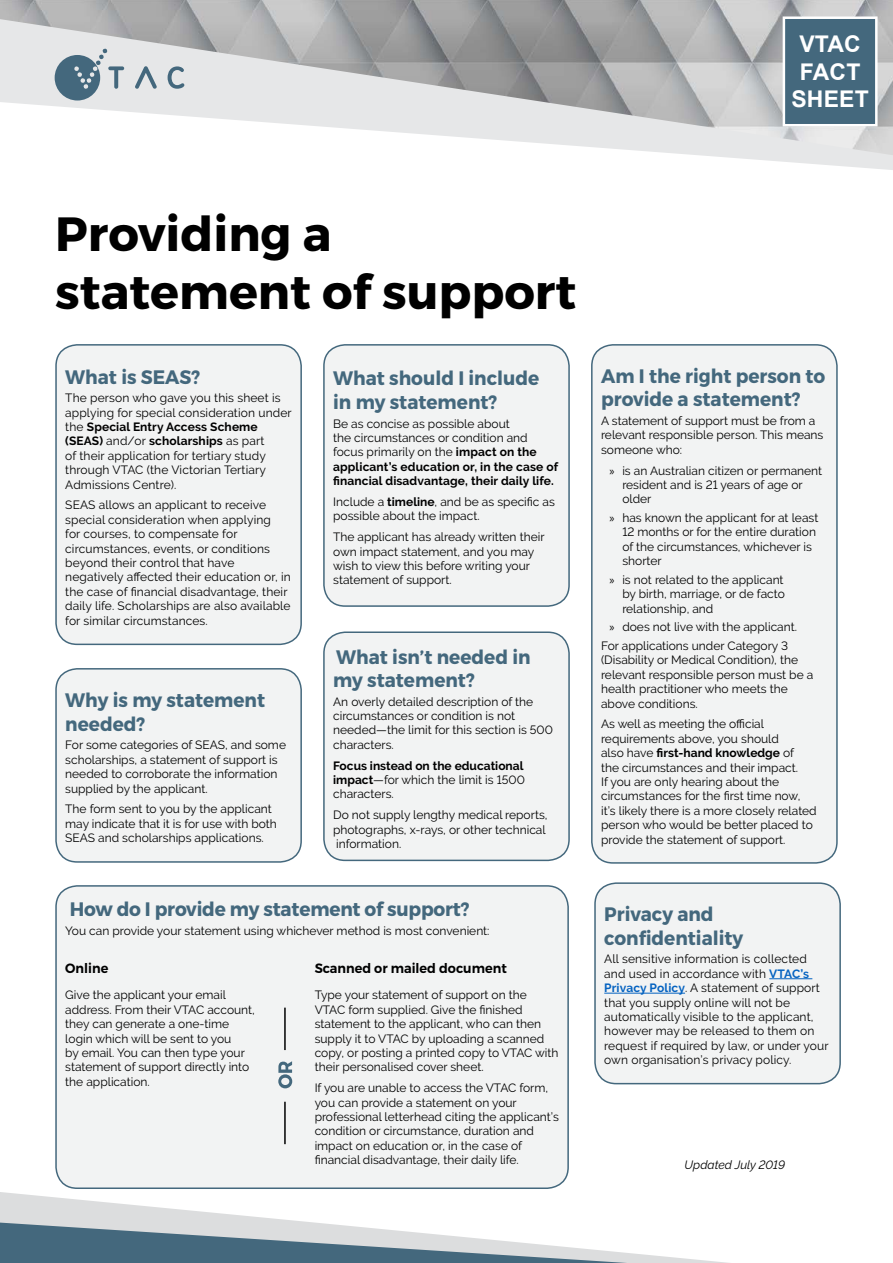
<style>
.page{position:relative;width:893px;height:1263px;background:#fff}
.page>*{position:absolute;margin:0;border:0;box-sizing:border-box;transform-origin:0 0}
.t1{font:700 48px/57.6px "Montserrat";color:#000}
.t2{font:700 22.95px/27.6px "Arial";letter-spacing:.01em;color:#fff;text-align:center}
.t3{font:700 19.5px/23.4px "Montserrat";color:#44687d;scale:.95 1}
.t4{font:600 13.5px "Montserrat";color:#000;scale:.95 1}
.t5{font:12px/14.4px "Raleway";color:#000}
.t6{font:700 12px/14.4px "Raleway";letter-spacing:.01em;color:#000}
.t7{font:italic 12px "Raleway";color:#000}
.s1{font-weight:700}
.s2{font-weight:400}
.s3{font-family:"Myriad Pro"}
.s4{font-weight:700;color:#0563c1}
</style>
<div class="page">
<svg style="left:0;top:1192px;width:728px;height:71px"></svg>
<svg style="left:700px;top:155px;width:193px;height:15px;fill:#eceded"></svg>
<img style="left:0;top:0;width:893px;height:155px">
<div style="left:784px;top:18px;width:92px;height:107px;background:#44687d"></div>
<div style="left:783px;top:16px;width:94px;height:110px;border:2px solid #fff"></div>
<svg style="left:0;top:1222px;width:627px;height:41px"></svg>
<svg style="left:135px;top:66px;width:22px;height:23px"></svg>
<svg style="left:168px;top:66px;width:16px;height:23px"></svg>
<svg style="left:55px;top:48px;width:69px;height:53px;background:#9bacb6"></svg>
<div style="left:56px;top:345px;width:245px;height:299px;background:#f2f3f3;border-radius:21px"></div>
<div style="left:55px;top:344px;width:247px;height:301px;border:2px solid #44687d;border-radius:21px"></div>
<div style="left:324px;top:345px;width:245px;height:261px;background:#f2f3f3;border-radius:21px"></div>
<div style="left:323px;top:344px;width:247px;height:263px;border:2px solid #44687d;border-radius:21px"></div>
<div style="left:56px;top:669px;width:245px;height:193px;background:#f2f3f3;border-radius:21px"></div>
<div style="left:55px;top:668px;width:247px;height:195px;border:2px solid #44687d;border-radius:21px"></div>
<div style="left:592px;top:345px;width:245px;height:518px;background:#f2f3f3;border-radius:21px"></div>
<div style="left:591px;top:344px;width:247px;height:520px;border:2px solid #44687d;border-radius:21px"></div>
<div style="left:56px;top:886px;width:512px;height:302px;background:#f2f3f3;border-radius:21px"></div>
<div style="left:55px;top:885px;width:514px;height:304px;border:2px solid #44687d;border-radius:21px"></div>
<div style="left:324px;top:632px;width:245px;height:228px;background:#f2f3f3;border-radius:21px"></div>
<div style="left:323px;top:631px;width:247px;height:230px;border:2px solid #44687d;border-radius:21px"></div>
<div style="left:595px;top:883px;width:245px;height:201px;background:#f2f3f3;border-radius:21px"></div>
<hr style="left:769px;top:978px;width:43px;height:1px;background:#0563c1">
<hr style="left:604px;top:993px;width:81px;height:1px;background:#0563c1">
<div style="left:594px;top:882px;width:247px;height:202px;border:2px solid #44687d;border-radius:21px"></div>
<hr style="left:284px;top:1008px;width:2px;height:42px;background:#000">
<hr style="left:284px;top:1102px;width:2px;height:42px;background:#000">
<svg style="left:278px;top:1061px;width:14px;height:27px"></svg>
<h2 class="t2" style="left:791px;top:31px;width:79px">VTAC<br>FACT<br>SHEET</h2>
<h1 class="t1" style="left:55px;top:206px;width:522px">Providing a statement of support</h1>
<h3 class="t3" style="left:65px;top:365px;width:144px">What is SEAS?</h3>
<p class="t5" style="left:65px;top:391px;width:228px">The person who gave you this sheet is applying for special consideration under the <span class="s1">Special Entry Access Scheme (SEAS)</span> and/or <span class="s1">scholarships</span> as part<br>of their application for tertiary study through VTAC (the Victorian Tertiary Admissions Centre).</p>
<p class="t5" style="left:65px;top:498px;width:227px">SEAS allows an applicant to receive special consideration when applying<br>for courses, to compensate for circumstances, events, or conditions beyond their control that have negatively affected their education or, in the case of financial disadvantage, their daily life. Scholarships are also available for similar circumstances.</p>
<h3 class="t3" style="left:65px;top:689px;width:212px">Why is my statement needed?</h3>
<p class="t5" style="left:65px;top:738px;width:222px">For some categories of SEAS, and some scholarships, a statement of support is needed to corroborate the information supplied by the applicant.</p>
<p class="t5" style="left:65px;top:802px;width:213px">The form sent to you by the applicant may indicate that it is for use with both<br>SEAS and scholarships applications.</p>
<h3 class="t3" style="left:333px;top:367px;width:218px">What should I include in my statement?</h3>
<p class="t6" style="left:333px;top:416px;width:227px"><span class="s2">Be as concise as possible about<br>the circumstances or condition and focus primarily on the</span> impact on the applicant’s education or, in the case of financial disadvantage, their daily life.</p>
<p class="t5" style="left:333px;top:494px;width:223px">Include a <span class="s1">timeline</span>, and be as specific as possible about the impact.</p>
<p class="t5" style="left:333px;top:530px;width:213px">The applicant has already written their own impact statement, and you may wish to view this before writing your statement of support.</p>
<h3 class="t3" style="left:333px;top:645px;width:209px">What isn’t needed in my statement?</h3>
<p class="t5" style="left:333px;top:694px;width:221px">An overly detailed description of the circumstances or condition is not needed—the limit for this section is 500 characters.</p>
<p class="t6" style="left:333px;top:758px;width:193px;text-align:justify">Focus instead on the educational impact<span class="s2">—for which the limit is 1500 characters.</span></p>
<p class="t5" style="left:333px;top:808px;width:216px">Do not supply lengthy medical reports, photographs, x-rays, or other technical information.</p>
<h3 class="t3" style="left:70px;top:897px;width:422px">How do I provide my statement of support?</h3>
<p class="t5" style="left:65px;top:923px;width:426px">You can provide your statement using whichever method is most convenient:</p>
<p class="t4" style="left:65px;top:959px;width:47px">Online</p>
<p class="t4" style="left:315px;top:959px;width:204px">Scanned or mailed document</p>
<p class="t5" style="left:65px;top:988px;width:191px">Give the applicant your email address. From their VTAC account, they can generate a one-time login which will be sent to you<br>by email. You can then type your statement of support directly into the application.</p>
<p class="t5" style="left:315px;top:988px;width:245px">Type your statement of support on the VTAC form supplied. Give the finished statement to the applicant, who can then supply it to VTAC by uploading a scanned copy, or posting a printed copy to VTAC with their personalised cover sheet.</p>
<p class="t5" style="left:315px;top:1081px;width:246px">If you are unable to access the VTAC form, you can provide a statement on your professional letterhead citing the applicant’s condition or circumstance, duration and impact on education or, in the case of financial disadvantage, their daily life.</p>
<h3 class="t3" style="left:601px;top:365px;width:238px">Am I the right person to provide a statement?</h3>
<p class="t5" style="left:601px;top:414px;width:224px">A statement of support must be from a relevant responsible person. This means someone who:</p>
<p class="t5" style="left:622px;top:463px;width:201px;text-indent:-13px"><span class="s3">»</span> is an Australian citizen or permanent resident and is 21 years of age or older</p>
<p class="t5" style="left:622px;top:511px;width:198px;text-indent:-13px"><span class="s3">»</span> has known the applicant for at least<br>12 months or for the entire duration of the circumstances, whichever is shorter</p>
<p class="t5" style="left:622px;top:572px;width:164px;text-align:justify;text-indent:-13px"><span class="s3">»</span> is not related to the applicant by birth, marriage, or de facto relationship, and</p>
<p class="t5" style="left:601px;top:618px;width:197px;line-height:18.6px;text-indent:9px"><span class="s3">»</span> does not live with the applicant.<br>For applications under Category 3</p>
<p class="t5" style="left:601px;top:653px;width:214px">(Disability or Medical Condition), the relevant responsible person must be a health practitioner who meets the above conditions.</p>
<p class="t5" style="left:601px;top:717px;width:217px">As well as meeting the official requirements above, you should<br>also have <span class="s1">first-hand knowledge</span> of<br>the circumstances and their impact.<br>If you are only hearing about the circumstances for the first time now, it’s likely there is a more closely related person who would be better placed to provide the statement of support.</p>
<h3 class="t3" style="left:604px;top:903px;width:148px">Privacy and confidentiality</h3>
<p class="t5" style="left:604px;top:952px;width:226px">All sensitive information is collected and used in accordance with <span class="s4">VTAC’s Privacy Policy</span>. A statement of support that you supply online will not be automatically visible to the applicant, however may be released to them on request if required by law, or under your own organisation’s privacy policy.</p>
<p class="t7" style="left:685px;top:1158px;width:102px">Updated July 2019</p>
</div>
